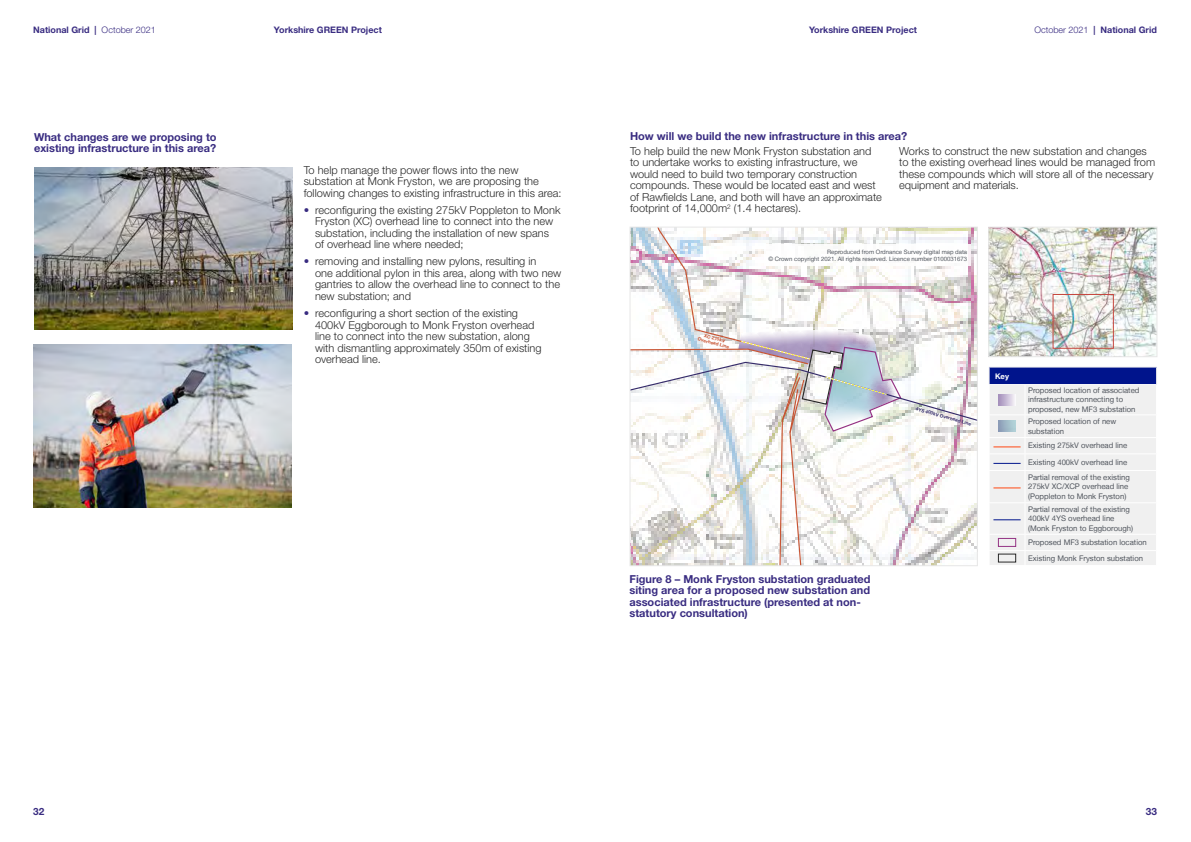
<style>
.page{position:relative;width:1191px;height:842px;background:#fff}
.page>*{position:absolute;margin:0;border:0;box-sizing:border-box;transform-origin:0 0}
.t1{font:300 11px/11.5px "Helvetica Neue LT Std";color:#292929}
.t2{font:700 11px/11.5px "Helvetica Neue LT Std";color:#392c81}
.t3{font:700 10px "Helvetica Neue LT Std";color:#392c81}
.t4{font:700 9px "Helvetica Neue LT Std";color:#392c81}
.t5{font:7.7px/9.3px "Helvetica Neue LT";color:#4f545c}
.t6{font:700 7.7px "Helvetica Neue LT";color:#fff}
.t7{font:6px/7.2px "Helvetica Neue LT";color:#4f545c;text-align:right}
.t8{font:700 4.7px "Helvetica Neue LT";color:#362c6b}
.t9{font:700 4.7px/4.7px "Helvetica Neue LT";color:#c85433;text-align:center}
.s1{font-weight:300}
.s2{color:#392c81}
</style>
<div class="page">
<img style="left:34px;top:168px;width:258px;height:162px">
<img style="left:33px;top:344px;width:258px;height:163px">
<svg style="left:632px;top:229px;width:343px;height:335px"></svg>
<div style="left:630px;top:227px;width:347px;height:339px;border:1px solid #e7e7e7"></div>
<img style="left:990px;top:229px;width:165px;height:126px">
<div style="left:988px;top:227px;width:169px;height:130px;border:1px solid #e7e7e7"></div>
<div style="left:1052px;top:294px;width:61px;height:55px;border:1px solid #c6463e"></div>
<svg style="left:989px;top:367px;width:168px;height:198px"></svg>
<div style="left:998px;top:538px;width:18px;height:9px;border:1px solid #943384"></div>
<div style="left:998px;top:554px;width:18px;height:8px;border:1px solid #292929"></div>
<div style="left:764px;top:245px;width:207px;height:21px;background:#fff"></div>
<p class="t4" style="left:33px;top:25px;width:124px">National Grid | <span class="s1">October 2021</span></p>
<p class="t2" style="left:34px;top:131px;width:184px">What changes are we proposing to existing infrastructure in this area?</p>
<p class="t4" style="left:274px;top:25px;width:109px">Yorkshire GREEN Project</p>
<p class="t4" style="left:809px;top:25px;width:109px">Yorkshire GREEN Project</p>
<p class="t4" style="left:1034px;top:25px;width:124px"><span class="s1">October 2021</span> | National Grid</p>
<p class="t1" style="left:304px;top:164px;width:259px">To help manage the power flows into the new substation at Monk Fryston, we are proposing the following changes to existing infrastructure in this area:</p>
<p class="t1" style="left:315px;top:204px;width:247px;text-indent:-11px"><span class="s2">•</span> reconfiguring the existing 275kV Poppleton to Monk Fryston (XC) overhead line to connect into the new substation, including the installation of new spans of overhead line where needed;</p>
<p class="t1" style="left:315px;top:255px;width:248px;text-indent:-11px"><span class="s2">•</span> removing and installing new pylons, resulting in<br>one additional pylon in this area, along with two new gantries to allow the overhead line to connect to the new substation; and</p>
<p class="t1" style="left:315px;top:307px;width:228px;text-indent:-11px"><span class="s2">•</span> reconfiguring a short section of the existing 400kV Eggborough to Monk Fryston overhead line to connect into the new substation, along with dismantling approximately 350m of existing overhead line.</p>
<p class="t2" style="left:630px;top:131px;width:279px">How will we build the new infrastructure in this area?</p>
<p class="t1" style="left:630px;top:145px;width:253px">To help build the new Monk Fryston substation and to undertake works to existing infrastructure, we would need to build two temporary construction compounds. These would be located east and west of Rawfields Lane, and both will have an approximate footprint of 14,000m<sup>2</sup> (1.4 hectares).</p>
<p class="t1" style="left:899px;top:145px;width:257px">Works to construct the new substation and changes to the existing overhead lines would be managed from these compounds which will store all of the necessary equipment and materials.</p>
<p class="t7" style="left:768px;top:248px;width:200px">Reproduced from Ordnance Survey digital map data<br>© Crown copyright 2021. All rights reserved. Licence number 0100031673</p>
<p class="t9" style="left:699px;top:332px;width:34px;rotate:14deg">XC 275kV<br>Overhead Line</p>
<p class="t2" style="left:629px;top:573px;width:243px">Figure 8 – Monk Fryston substation graduated siting area for a proposed new substation and associated infrastructure (presented at non&shy;statutory consultation)</p>
<p class="t8" style="left:917px;top:405px;width:59px;rotate:16deg">4YS 400kV Overhead Line</p>
<p class="t6" style="left:995px;top:371px;width:16px">Key</p>
<p class="t5" style="left:1028px;top:386px;width:113px">Proposed location of associated infrastructure connecting to proposed, new MF3 substation</p>
<p class="t5" style="left:1028px;top:417px;width:90px">Proposed location of new substation</p>
<p class="t5" style="left:1028px;top:437px;width:101px;line-height:16.5px">Existing 275kV overhead line<br>Existing 400kV overhead line</p>
<p class="t5" style="left:1028px;top:473px;width:103px">Partial removal of the existing<br>275kV XC/XCP overhead line (Poppleton to Monk Fryston)</p>
<p class="t5" style="left:1028px;top:504px;width:107px">Partial removal of the existing<br>400kV 4YS overhead line (Monk Fryston to Eggborough)</p>
<p class="t5" style="left:1028px;top:534px;width:120px;line-height:15.6px">Proposed MF3 substation location<br>Existing Monk Fryston substation</p>
<p class="t3" style="left:33px;top:805px;width:13px">32</p>
<p class="t3" style="left:1145px;top:805px;width:13px">33</p>
</div>
